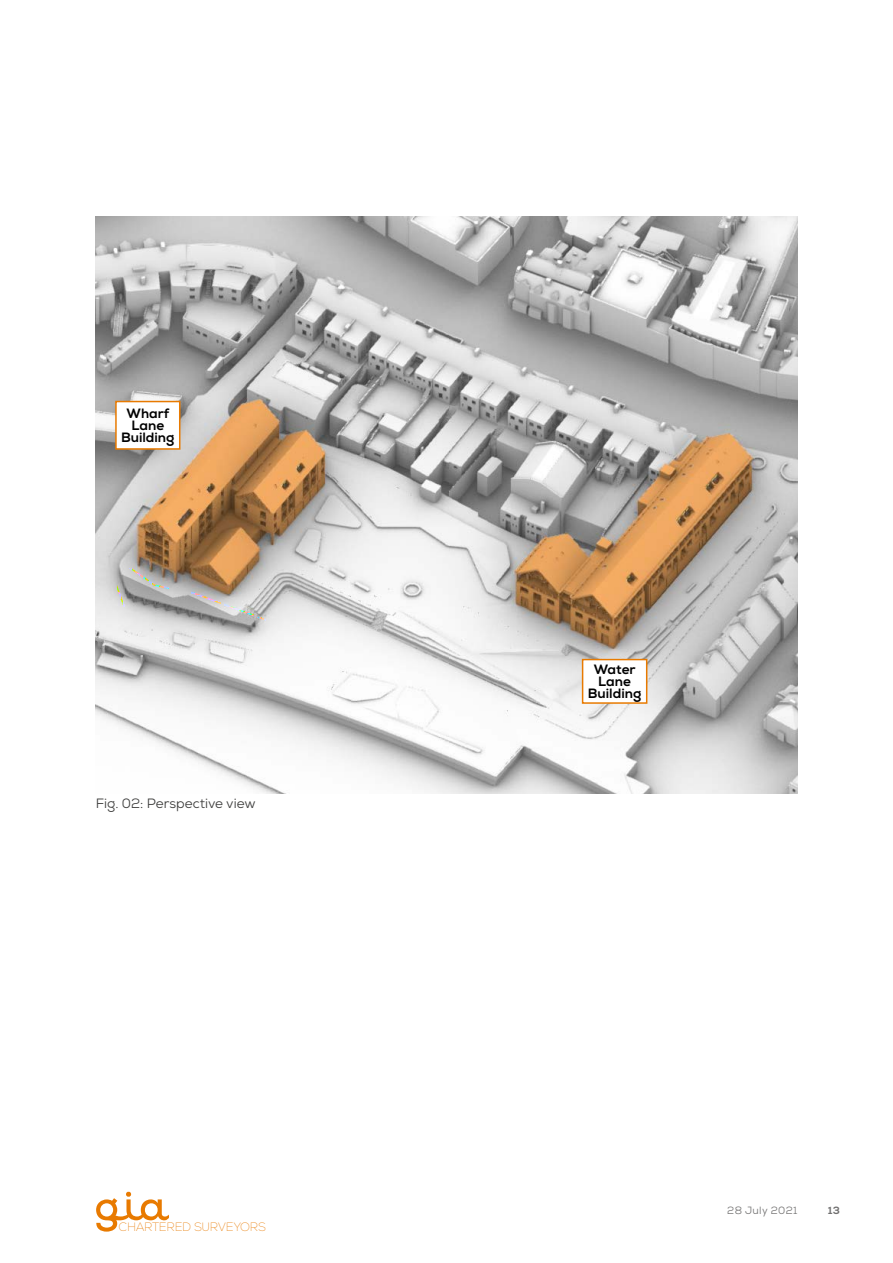
<style>
.page{position:relative;width:893px;height:1263px;background:#fff}
.page>*{position:absolute;margin:0;border:0;box-sizing:border-box;transform-origin:0 0}
.t1{font:800 13.5px/12px "Nexa";color:#000;text-align:center}
.t2{font:13.5px "Nexa";color:#3c3c3b}
.t3{font:100 12.15px "Nexa";letter-spacing:-.025em;color:#e87a00}
.t4{font:10.5px "Nexa";letter-spacing:.03em;color:#706f6f}
.t5{font:800 10.5px "Nexa";color:#706f6f}
</style>
<div class="page">
<svg style="left:96px;top:1191px;width:73px;height:40px"></svg>
<img style="left:96px;top:217px;width:701px;height:576px">
<svg style="left:114px;top:400px;width:67px;height:50px"></svg>
<svg style="left:581px;top:658px;width:67px;height:46px"></svg>
<svg style="left:100px;top:544px;width:180px;height:121px;background:#c3bab0"></svg>
<p class="t1" style="left:121px;top:407px;width:55px">Wharf<br>Lane<br>Building</p>
<p class="t2" style="left:96px;top:795px;width:162px">Fig. 02: Perspective view</p>
<p class="t3" style="left:119px;top:1220px;width:149px">CHARTERED SURVEYORS</p>
<p class="t1" style="left:588px;top:663px;width:55px">Water<br>Lane<br>Building</p>
<p class="t4" style="left:727px;top:1203px;width:72px">28 July 2021</p>
<p class="t5" style="left:828px;top:1203px;width:14px">13</p>
</div>
